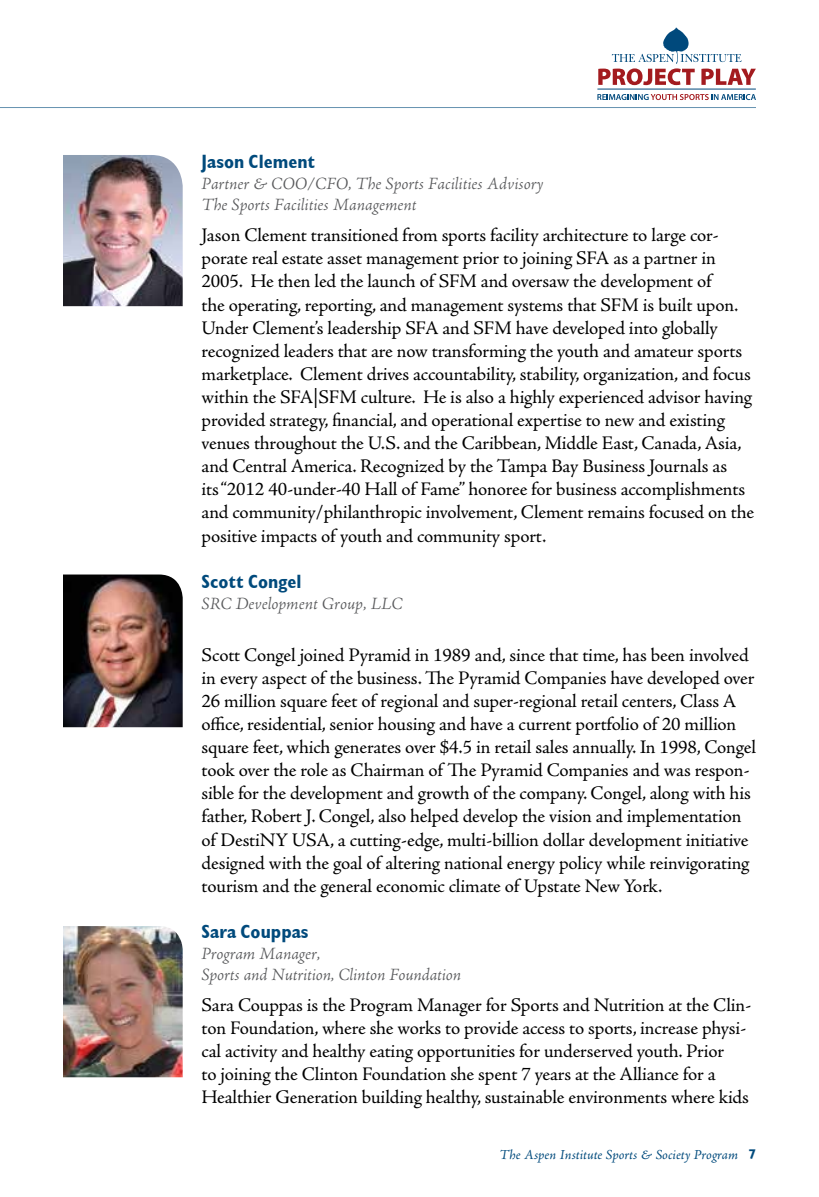
<style>
.page{position:relative;width:819px;height:1197px;background:#fff}
.page>*{position:absolute;margin:0;border:0;box-sizing:border-box;transform-origin:0 0}
.t1{font:19.25px/23.1px "Adobe Jenson Pro";letter-spacing:-.01em;color:#000}
.t2{font:700 condensed 19.25px "Gill Sans";color:#004a7c}
.t3{font:italic 300 17.5px/21.2px "Adobe Jenson Pro";color:#58595b}
.t4{font:italic 14px "Adobe Jenson Pro";color:#004a7c}
.s1{font-family:"Gill Sans";font-weight:700;font-style:normal;font-stretch:condensed}
</style>
<div class="page">
<hr style="left:0;top:107px;width:756px;height:1px;background:#6692b0">
<svg style="left:597px;top:94px;width:159px;height:6px"></svg>
<svg style="left:598px;top:27px;width:158px;height:58px"></svg>
<hr style="left:597px;top:89px;width:159px;height:1px;background:#00497c">
<img style="left:63px;top:155px;width:120px;height:151px">
<img style="left:63px;top:575px;width:120px;height:152px">
<img style="left:63px;top:926px;width:120px;height:151px">
<p class="t2" style="left:202px;top:150px;width:115px">Jason Clement</p>
<p class="t3" style="left:202px;top:174px;width:343px">Partner &amp; COO/CFO, The Sports Facilities Advisory<br>The Sports Facilities Management</p>
<p class="t1" style="left:202px;top:224px;width:554px">Jason Clement transitioned from sports facility architecture to large cor&shy;porate real estate asset management prior to joining SFA as a partner in 2005. He then led the launch of SFM and oversaw the development of<br>the operating, reporting, and management systems that SFM is built upon.<br>Under Clement’s leadership SFA and SFM have developed into globally recognized leaders that are now transforming the youth and amateur sports marketplace. Clement drives accountability, stability, organization, and focus within the SFA|SFM culture. He is also a highly experienced advisor having provided strategy, financial, and operational expertise to new and existing venues throughout the U.S. and the Caribbean, Middle East, Canada, Asia, and Central America. Recognized by the Tampa Bay Business Journals as<br>its “2012 40-under-40 Hall of Fame” honoree for business accomplishments and community/philanthropic involvement, Clement remains focused on the positive impacts of youth and community sport.</p>
<p class="t2" style="left:202px;top:570px;width:101px">Scott Congel</p>
<p class="t3" style="left:202px;top:594px;width:203px">SRC Development Group, LLC</p>
<p class="t1" style="left:202px;top:644px;width:556px">Scott Congel joined Pyramid in 1989 and, since that time, has been involved in every aspect of the business. The Pyramid Companies have developed over 26 million square feet of regional and super-regional retail centers, Class A office, residential, senior housing and have a current portfolio of 20 million square feet, which generates over $4.5 in retail sales annually. In 1998, Congel took over the role as Chairman of The Pyramid Companies and was respon&shy;sible for the development and growth of the company. Congel, along with his father, Robert J. Congel, also helped develop the vision and implementation of DestiNY USA, a cutting-edge, multi-billion dollar development initiative designed with the goal of altering national energy policy while reinvigorating tourism and the general economic climate of Upstate New York.</p>
<p class="t2" style="left:202px;top:920px;width:109px">Sara Couppas</p>
<p class="t3" style="left:202px;top:944px;width:261px">Program Manager,<br>Sports and Nutrition, Clinton Foundation</p>
<p class="t1" style="left:202px;top:994px;width:551px">Sara Couppas is the Program Manager for Sports and Nutrition at the Clin&shy;ton Foundation, where she works to provide access to sports, increase physi&shy;cal activity and healthy eating opportunities for underserved youth. Prior<br>to joining the Clinton Foundation she spent 7 years at the Alliance for a Healthier Generation building healthy, sustainable environments where kids</p>
<p class="t4" style="left:500px;top:1147px;width:258px">The Aspen Institute Sports &amp; Society Program <span class="s1">7</span></p>
</div>
